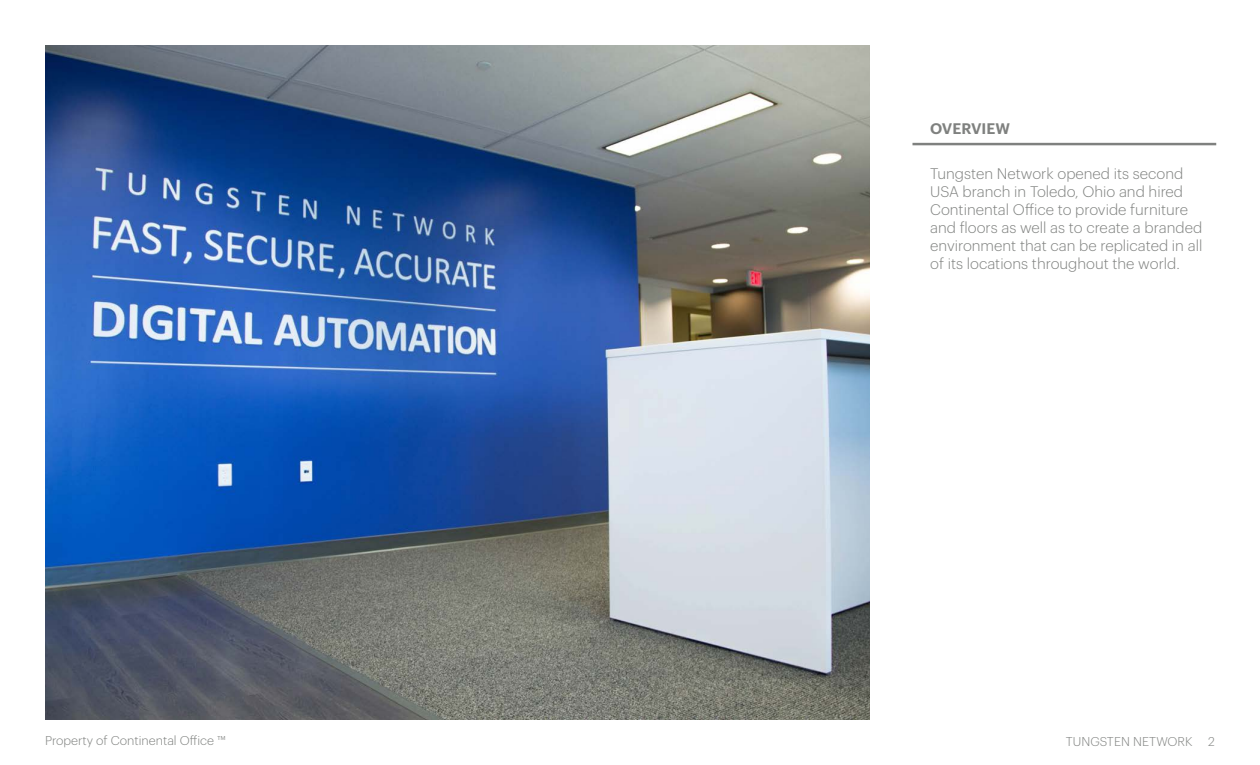
<style>
.page{position:relative;width:1260px;height:765px;background:#fff}
.page>*{position:absolute;margin:0;border:0;box-sizing:border-box;transform-origin:0 0}
.t1{font:300 15px/18px "Graphik";color:#7f817f}
.t2{font:600 15px "Graphik";color:#7f817f}
.t3{font:300 12.5px "Graphik";color:#7f817f}
</style>
<div class="page">
<img style="left:45px;top:45px;width:824px;height:675px">
<hr style="left:912px;top:143px;width:304px;height:2px;background:#7f817f">
<p class="t2" style="left:930px;top:117px;width:81px">OVERVIEW</p>
<p class="t1" style="left:930px;top:163px;width:274px">Tungsten Network opened its second USA branch in Toledo, Ohio and hired Continental Office to provide furniture and floors as well as to create a branded environment that can be replicated in all of its locations throughout the world.</p>
<p class="t3" style="left:45px;top:732px;width:182px">Property of Continental Office ™</p>
<p class="t3" style="left:1066px;top:732px;width:151px">TUNGSTEN NETWORK 2</p>
</div>
